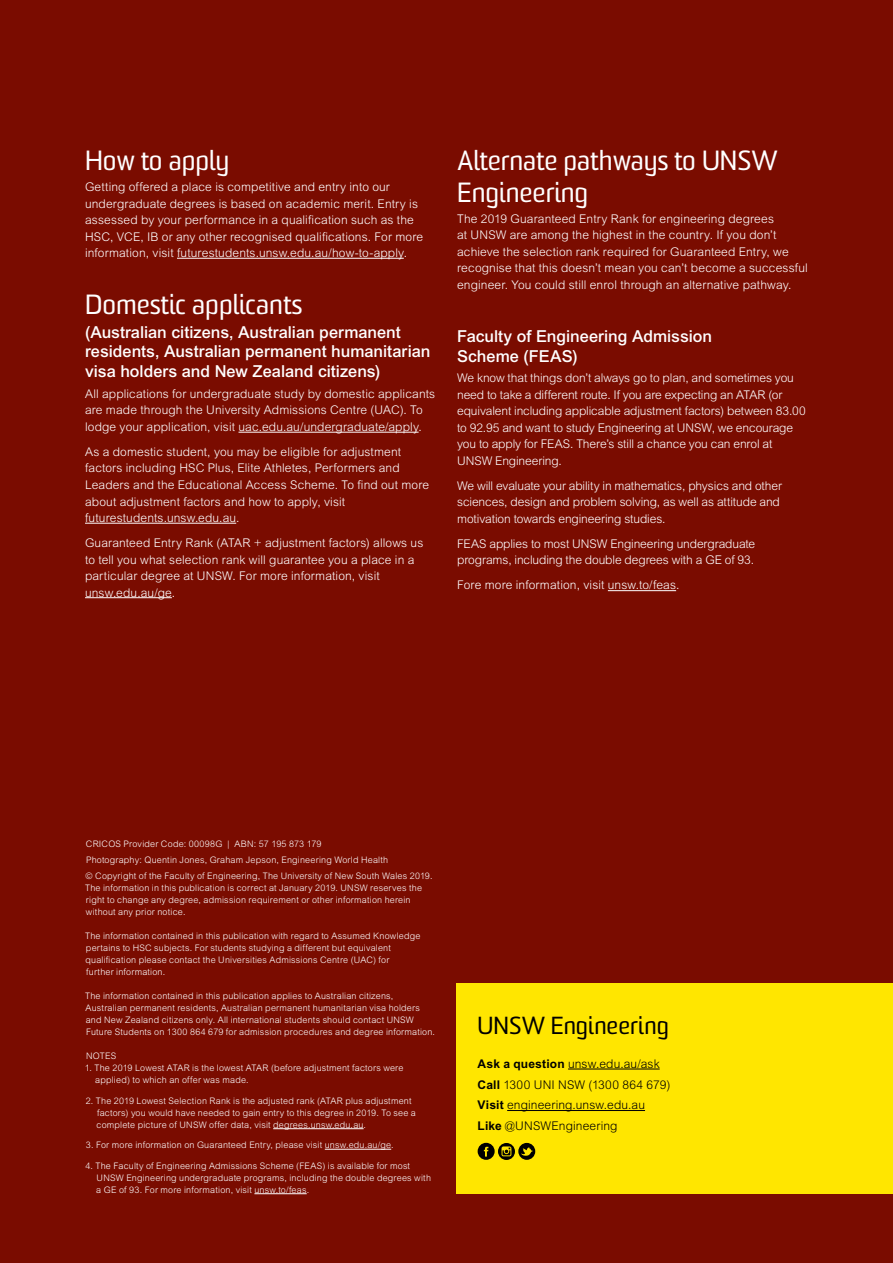
<style>
.page{position:relative;width:893px;height:1263px;background:#fff}
.page>*{position:absolute;margin:0;border:0;box-sizing:border-box;transform-origin:0 0}
.t1{font:27px/31.5px "Sommet";color:#fff}
.t2{font:24px "Sommet";color:#000}
.t3{font:500 16.5px/19.8px "Arial MT Std";color:#fff}
.t4{font:300 12px/16.5px "Arial MT Std";letter-spacing:.01em;color:#fff}
.t5{font:300 12px/16.5px "Arial MT Std";letter-spacing:-.01em;color:#fff}
.t6{font:300 12px/20.7px "Arial MT Std";letter-spacing:.01em;color:#000}
.t7{font:300 9px/12px "Arial MT Std";letter-spacing:.02em;color:#fff}
.s1{font-weight:700}
</style>
<div class="page">
<div style="left:1px;top:0;width:892px;height:1263px;background:#7a0c00"></div>
<hr style="left:177px;top:258px;width:227px;height:1px;background:#fff">
<hr style="left:238px;top:432px;width:181px;height:1px;background:#fff">
<hr style="left:85px;top:523px;width:151px;height:1px;background:#fff">
<hr style="left:85px;top:597px;width:87px;height:1px;background:#fff">
<hr style="left:608px;top:590px;width:68px;height:1px;background:#fff">
<hr style="left:273px;top:1128px;width:91px;height:1px;background:#fff">
<hr style="left:325px;top:1149px;width:66px;height:1px;background:#fff">
<hr style="left:254px;top:1193px;width:53px;height:1px;background:#fff">
<div style="left:456px;top:983px;width:437px;height:210px;background:#ffe600"></div>
<hr style="left:568px;top:1069px;width:92px;height:1px;background:#000">
<hr style="left:507px;top:1110px;width:138px;height:1px;background:#000">
<svg style="left:478px;top:1143px;width:57px;height:17px"></svg>
<h1 class="t1" style="left:85px;top:146px;width:146px">How to apply</h1>
<p class="t4" style="left:85px;top:179px;width:340px">Getting offered a place is competitive and entry into our undergraduate degrees is based on academic merit. Entry is assessed by your performance in a qualification such as the HSC, VCE, IB or any other recognised qualifications. For more information, visit futurestudents.unsw.edu.au/how-to-apply.</p>
<h1 class="t1" style="left:85px;top:290px;width:219px">Domestic applicants</h1>
<h3 class="t3" style="left:85px;top:322px;width:347px">(Australian citizens, Australian permanent residents, Australian permanent humanitarian visa holders and New Zealand citizens)</h3>
<h3 class="t4" style="left:85px;top:385px;width:352px">All applications for undergraduate study by domestic applicants are made through the University Admissions Centre (UAC). To lodge your application, visit uac.edu.au/undergraduate/apply.</h3>
<p class="t4" style="left:85px;top:443px;width:346px">As a domestic student, you may be eligible for adjustment factors including HSC Plus, Elite Athletes, Performers and Leaders and the Educational Access Scheme. To find out more about adjustment factors and how to apply, visit futurestudents.unsw.edu.au.</p>
<h3 class="t4" style="left:85px;top:534px;width:340px">Guaranteed Entry Rank (ATAR + adjustment factors) allows us to tell you what selection rank will guarantee you a place in a particular degree at UNSW. For more information, visit unsw.edu.au/ge.</h3>
<h1 class="t1" style="left:457px;top:146px;width:322px">Alternate pathways to UNSW<br>Engineering</h1>
<p class="t4" style="left:457px;top:210px;width:352px">The 2019 Guaranteed Entry Rank for engineering degrees<br>at UNSW are among the highest in the country. If you don’t achieve the selection rank required for Guaranteed Entry, we recognise that this doesn’t mean you can’t become a successful engineer. You could still enrol through an alternative pathway.</p>
<h3 class="t3" style="left:457px;top:326px;width:256px">Faculty of Engineering Admission<br>Scheme (FEAS)</h3>
<p class="t5" style="left:457px;top:370px;width:350px">We know that things don’t always go to plan, and sometimes you need to take a different route. If you are expecting an ATAR (or equivalent including applicable adjustment factors) between 83.00 to 92.95 and want to study Engineering at UNSW, we encourage you to apply for FEAS. There’s still a chance you can enrol at UNSW Engineering.</p>
<h3 class="t5" style="left:457px;top:477px;width:326px">We will evaluate your ability in mathematics, physics and other sciences, design and problem solving, as well as attitude and motivation towards engineering studies.</h3>
<h3 class="t5" style="left:457px;top:535px;width:300px">FEAS applies to most UNSW Engineering undergraduate programs, including the double degrees with a GE of 93.</h3>
<h3 class="t4" style="left:457px;top:577px;width:224px">Fore more information, visit unsw.to/feas.</h3>
<p class="t7" style="left:86px;top:835px;width:348px;line-height:16.2px">CRICOS Provider Code: 00098G | ABN: 57 195 873 179<br>Photography: Quentin Jones, Graham Jepson, Engineering World Health<br>© Copyright of the Faculty of Engineering, The University of New South Wales 2019.</p>
<p class="t7" style="left:85px;top:882px;width:338px">The information in this publication is correct at January 2019. UNSW reserves the right to change any degree, admission requirement or other information herein without any prior notice.</p>
<p class="t7" style="left:85px;top:930px;width:337px">The information contained in this publication with regard to Assumed Knowledge pertains to HSC subjects. For students studying a different but equivalent qualification please contact the Universities Admissions Centre (UAC) for<br>further information.</p>
<p class="t7" style="left:85px;top:990px;width:351px">The information contained in this publication applies to Australian citizens, Australian permanent residents, Australian permanent humanitarian visa holders and New Zealand citizens only. All international students should contact UNSW Future Students on 1300 864 679 for admission procedures and degree information.</p>
<p class="t7" style="left:86px;top:1050px;width:32px">NOTES</p>
<p class="t7" style="left:95px;top:1062px;width:310px;text-indent:-11px">1. The 2019 Lowest ATAR is the lowest ATAR (before adjustment factors were applied) to which an offer was made.</p>
<p class="t7" style="left:97px;top:1094px;width:321px;text-indent:-11px">2. The 2019 Lowest Selection Rank is the adjusted rank (ATAR plus adjustment factors) you would have needed to gain entry to this degree in 2019. To see a complete picture of UNSW offer data, visit degrees.unsw.edu.au.</p>
<p class="t7" style="left:86px;top:1139px;width:309px">3. For more information on Guaranteed Entry, please visit unsw.edu.au/ge.</p>
<p class="t7" style="left:96px;top:1159px;width:336px;text-indent:-11px">4. The Faculty of Engineering Admissions Scheme (FEAS) is available for most<br>UNSW Engineering undergraduate programs, including the double degrees with a GE of 93. For more information, visit unsw.to/feas.</p>
<h2 class="t2" style="left:478px;top:1011px;width:193px">UNSW Engineering</h2>
<h3 class="t6" style="left:478px;top:1053px;width:194px"><span class="s1">Ask a question</span> unsw.edu.au/ask<br><span class="s1">Call</span> 1300 UNI NSW (1300 864 679)<br><span class="s1">Visit</span> engineering.unsw.edu.au<br><span class="s1">Like</span> @UNSWEngineering</h3>
</div>
